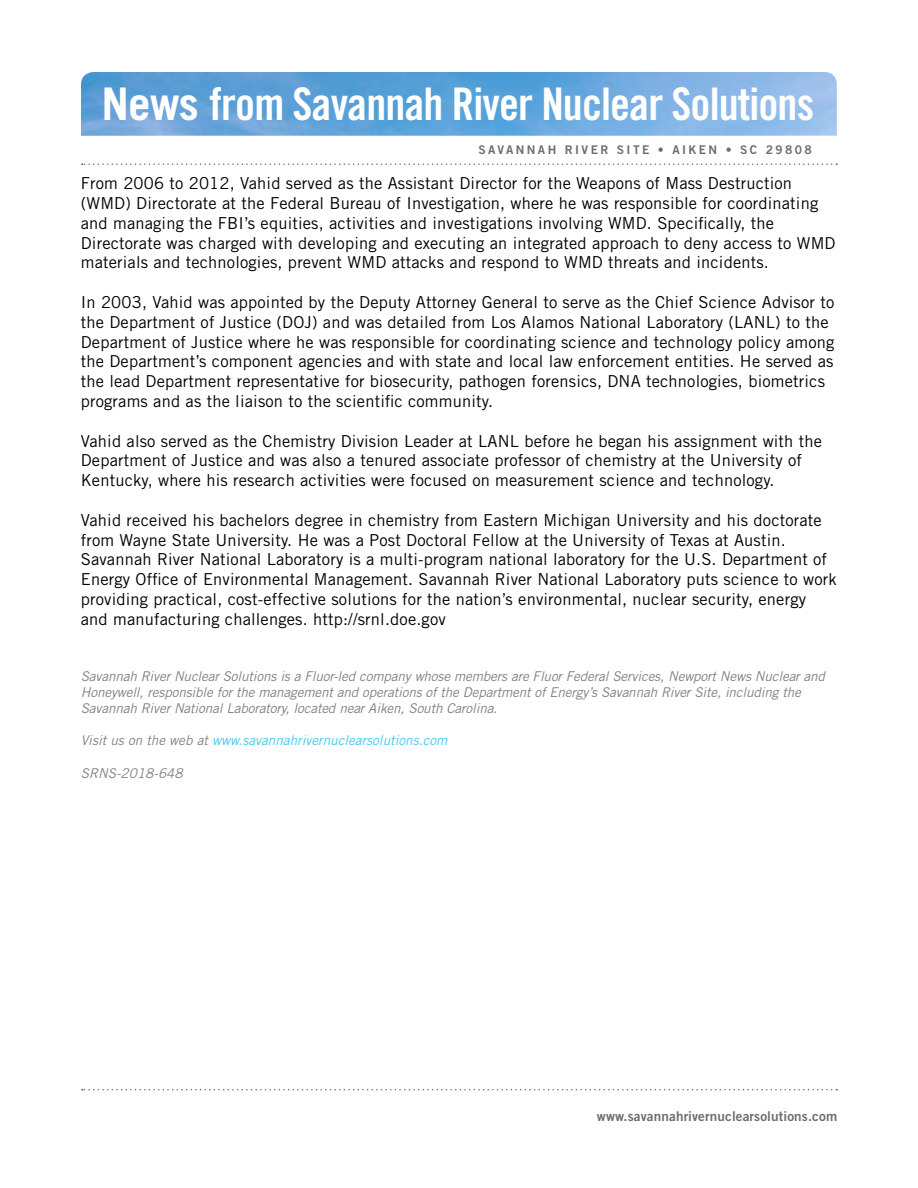
<style>
.page{position:relative;width:918px;height:1188px;background:#fff}
.page>*{position:absolute;margin:0;border:0;box-sizing:border-box;transform-origin:0 0}
.t1{font:45px "Trade Gothic LT Std Bd Cn 20";letter-spacing:-.02em;color:#fff}
.t2{font:16.5px/19.8px "Trade Gothic LT Std";letter-spacing:.01em;color:#000}
.t3{font:italic 13.5px/16.2px "Trade Gothic LT Std";letter-spacing:-.01em;color:#808285}
.t4{font:italic 13.5px "Trade Gothic LT Std";color:#44c8f5}
.t5{font:13.5px "Trade Gothic LT Std Bd 2";letter-spacing:.01em;color:#6d6e71}
.t6{font:12px "Trade Gothic LT Std Bd 2";letter-spacing:.2em;color:#6d6e71}
.s1{font-family:"Trade Gothic LT Std";font-weight:700}
.s2{color:#808285}
</style>
<div class="page">
<img style="left:81px;top:72px;width:756px;height:64px">
<svg style="left:82px;top:163px;width:755px;height:2px"></svg>
<svg style="left:82px;top:1089px;width:755px;height:1px"></svg>
<h1 class="t1" style="left:102px;top:77px;width:714px"><span class="s1">News</span> from Savannah River Nuclear Solutions</h1>
<p class="t6" style="left:478px;top:143px;width:335px">SAVANNAH RIVER SITE • AIKEN • SC 29808</p>
<p class="t2" style="left:81px;top:173px;width:756px">From 2006 to 2012, Vahid served as the Assistant Director for the Weapons of Mass Destruction (WMD) Directorate at the Federal Bureau of Investigation, where he was responsible for coordinating and managing the FBI’s equities, activities and investigations involving WMD. Specifically, the Directorate was charged with developing and executing an integrated approach to deny access to WMD materials and technologies, prevent WMD attacks and respond to WMD threats and incidents.</p>
<p class="t2" style="left:81px;top:292px;width:755px">In 2003, Vahid was appointed by the Deputy Attorney General to serve as the Chief Science Advisor to the Department of Justice (DOJ) and was detailed from Los Alamos National Laboratory (LANL) to the Department of Justice where he was responsible for coordinating science and technology policy among the Department’s component agencies and with state and local law enforcement entities. He served as the lead Department representative for biosecurity, pathogen forensics, DNA technologies, biometrics programs and as the liaison to the scientific community.</p>
<p class="t2" style="left:81px;top:431px;width:743px">Vahid also served as the Chemistry Division Leader at LANL before he began his assignment with the<br>Department of Justice and was also a tenured associate professor of chemistry at the University of<br>Kentucky, where his research activities were focused on measurement science and technology.</p>
<p class="t2" style="left:81px;top:510px;width:757px">Vahid received his bachelors degree in chemistry from Eastern Michigan University and his doctorate from Wayne State University. He was a Post Doctoral Fellow at the University of Texas at Austin.<br>Savannah River National Laboratory is a multi-program national laboratory for the U.S. Department of Energy Office of Environmental Management. Savannah River National Laboratory puts science to work providing practical, cost-effective solutions for the nation’s environmental, nuclear security, energy and manufacturing challenges. http://srnl.doe.gov</p>
<p class="t3" style="left:81px;top:668px;width:746px">Savannah River Nuclear Solutions is a Fluor-led company whose members are Fluor Federal Services, Newport News Nuclear and<br>Honeywell, responsible for the management and operations of the Department of Energy’s Savannah River Site, including the<br>Savannah River National Laboratory, located near Aiken, South Carolina.</p>
<p class="t4" style="left:81px;top:732px;width:368px"><span class="s2">Visit us on the web at</span> www.savannahrivernuclearsolutions.com</p>
<p class="t3" style="left:81px;top:765px;width:103px">SRNS-2018-648</p>
<p class="t5" style="left:597px;top:1107px;width:242px">www.savannahrivernuclearsolutions.com</p>
</div>
